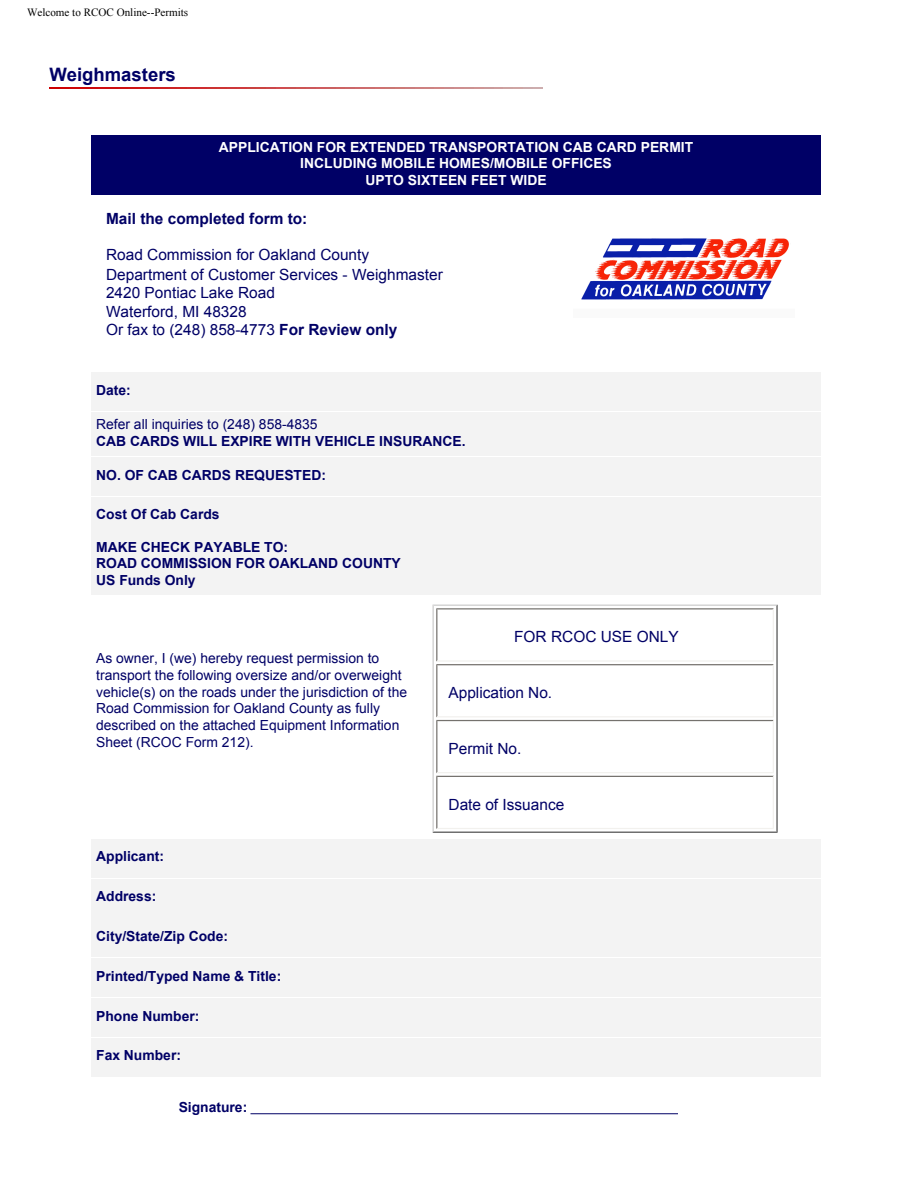
<style>
.page{position:relative;width:918px;height:1188px;background:#fff}
.page>*{position:absolute;margin:0;border:0;box-sizing:border-box;transform-origin:0 0}
.t1{font:700 18.45px "Arial";color:#006}
.t2{font:15.45px/18.5px "Arial";color:#006}
.t3{font:700 15.45px "Arial";color:#006}
.t4{font:13.95px/16.6px "Arial";color:#006}
.t5{font:700 13.95px/16.6px "Arial";color:#006}
.t6{font:700 13.95px/16.6px "Arial";color:#fff;text-align:center}
.t7{font:11.1px "Times New Roman";color:#000}
.s1{font-weight:700}
</style>
<div class="page">
<img style="left:49px;top:88px;width:494px;height:1px">
<div style="left:91px;top:135px;width:730px;height:60px;background:#006"></div>
<div style="left:91px;top:373px;width:335px;height:38px;background:#f3f3f3"></div>
<div style="left:428px;top:373px;width:393px;height:38px;background:#f3f3f3"></div>
<div style="left:91px;top:412px;width:730px;height:44px;background:#f3f3f3"></div>
<div style="left:91px;top:457px;width:335px;height:39px;background:#f3f3f3"></div>
<div style="left:428px;top:457px;width:393px;height:39px;background:#f3f3f3"></div>
<div style="left:91px;top:497px;width:335px;height:37px;background:#f3f3f3"></div>
<div style="left:428px;top:497px;width:393px;height:37px;background:#f3f3f3"></div>
<div style="left:91px;top:535px;width:335px;height:60px;background:#f3f3f3"></div>
<div style="left:428px;top:535px;width:393px;height:60px;background:#f3f3f3"></div>
<svg style="left:433px;top:605px;width:345px;height:228px"></svg>
<div style="left:91px;top:839px;width:335px;height:39px;background:#f3f3f3"></div>
<div style="left:428px;top:839px;width:393px;height:39px;background:#f3f3f3"></div>
<div style="left:91px;top:879px;width:335px;height:38px;background:#f3f3f3"></div>
<div style="left:428px;top:879px;width:393px;height:38px;background:#f3f3f3"></div>
<div style="left:91px;top:919px;width:335px;height:38px;background:#f3f3f3"></div>
<div style="left:428px;top:919px;width:393px;height:38px;background:#f3f3f3"></div>
<div style="left:91px;top:958px;width:335px;height:39px;background:#f3f3f3"></div>
<div style="left:428px;top:958px;width:393px;height:39px;background:#f3f3f3"></div>
<div style="left:91px;top:998px;width:335px;height:39px;background:#f3f3f3"></div>
<div style="left:428px;top:998px;width:393px;height:39px;background:#f3f3f3"></div>
<div style="left:91px;top:1038px;width:335px;height:39px;background:#f3f3f3"></div>
<div style="left:428px;top:1038px;width:393px;height:39px;background:#f3f3f3"></div>
<hr style="left:250px;top:1113px;width:428px;height:1px;background:#006">
<img style="left:581px;top:238px;width:208px;height:62px">
<p class="t7" style="left:27px;top:5px;width:163px">Welcome to RCOC Online--Permits</p>
<h1 class="t1" style="left:49px;top:62px;width:128px">Weighmasters</h1>
<p class="t6" style="left:219px;top:139px;width:476px">APPLICATION FOR EXTENDED TRANSPORTATION CAB CARD PERMIT<br>INCLUDING MOBILE HOMES/MOBILE OFFICES<br>UPTO SIXTEEN FEET WIDE</p>
<p class="t3" style="left:106px;top:208px;width:203px">Mail the completed form to:</p>
<p class="t2" style="left:106px;top:244px;width:338px;line-height:20.1px">Road Commission for Oakland County<br>Department of Customer Services - Weighmaster</p>
<p class="t2" style="left:106px;top:284px;width:293px">2420 Pontiac Lake Road<br>Waterford, MI 48328<br>Or fax to (248) 858-4773 <span class="s1">For Review only</span></p>
<p class="t5" style="left:96px;top:382px;width:36px">Date:</p>
<p class="t4" style="left:96px;top:416px;width:223px">Refer all inquiries to (248) 858-4835</p>
<p class="t5" style="left:96px;top:433px;width:371px">CAB CARDS WILL EXPIRE WITH VEHICLE INSURANCE.</p>
<p class="t5" style="left:96px;top:467px;width:231px">NO. OF CAB CARDS REQUESTED:</p>
<p class="t5" style="left:96px;top:506px;width:125px">Cost Of Cab Cards</p>
<p class="t5" style="left:96px;top:539px;width:306px">MAKE CHECK PAYABLE TO:<br>ROAD COMMISSION FOR OAKLAND COUNTY<br>US Funds Only</p>
<p class="t2" style="left:514px;top:628px;width:166px">FOR RCOC USE ONLY</p>
<p class="t4" style="left:96px;top:650px;width:312px">As owner, I (we) hereby request permission to transport the following oversize and/or overweight vehicle(s) on the roads under the jurisdiction of the Road Commission for Oakland County as fully described on the attached Equipment Information Sheet (RCOC Form 212).</p>
<p class="t5" style="left:96px;top:849px;width:69px">Applicant:</p>
<p class="t5" style="left:96px;top:888px;width:62px">Address:</p>
<p class="t5" style="left:96px;top:928px;width:133px">City/State/Zip Code:</p>
<p class="t5" style="left:96px;top:968px;width:187px">Printed/Typed Name &amp; Title:</p>
<p class="t5" style="left:96px;top:1008px;width:105px">Phone Number:</p>
<p class="t5" style="left:96px;top:1048px;width:86px">Fax Number:</p>
<p class="t5" style="left:179px;top:1099px;width:70px">Signature:</p>
<p class="t2" style="left:449px;top:684px;width:105px">Application No.</p>
<p class="t2" style="left:449px;top:740px;width:74px">Permit No.</p>
<p class="t2" style="left:449px;top:795px;width:117px">Date of Issuance</p>
</div>
